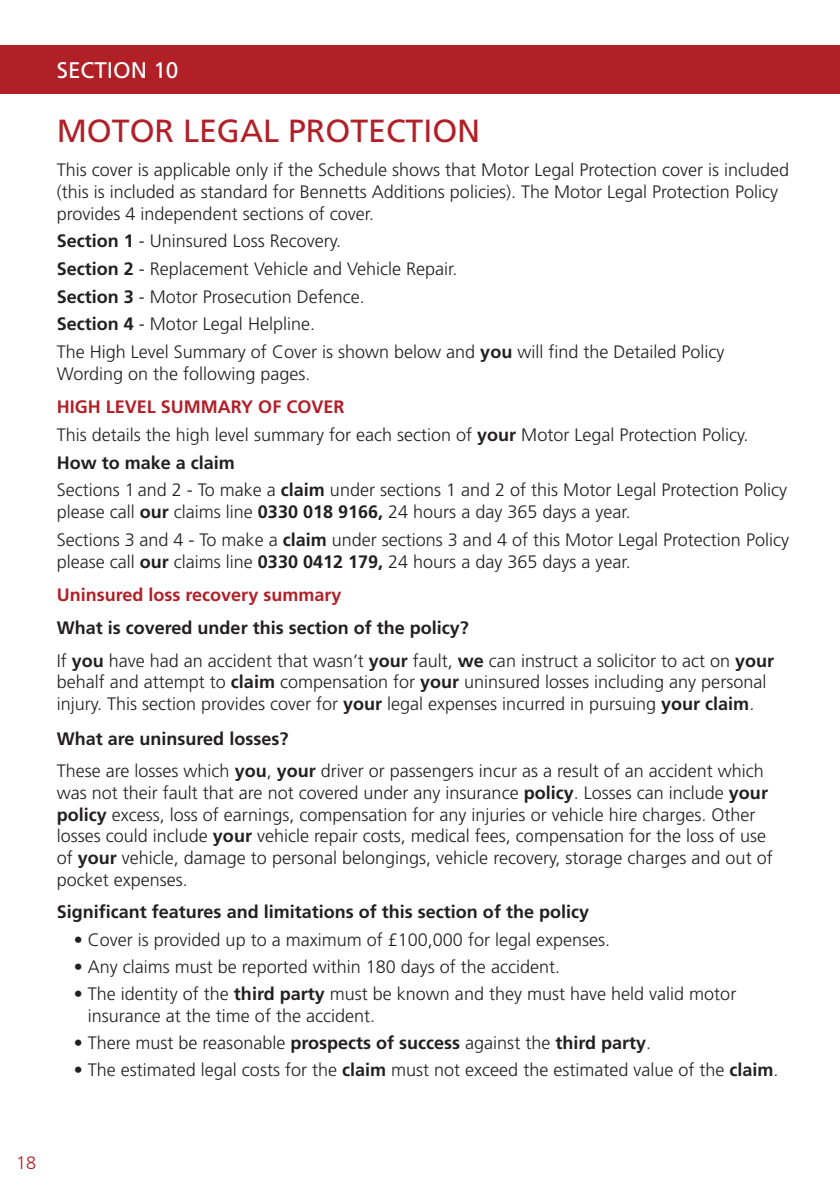
<style>
.page{position:relative;width:840px;height:1191px;background:#fff}
.page>*{position:absolute;margin:0;border:0;box-sizing:border-box;transform-origin:0 0}
.t1{font:32px "Frutiger CE";color:#b11f27}
.t2{font:22.6px "Frutiger CE";color:#fff}
.t3{font:300 18px/27.6px "Frutiger CE";color:#231f20}
.t4{font:700 18px "Frutiger CE";color:#231f20}
.t5{font:300 18px "Frutiger CE";color:#b11f27}
.s1{font-weight:700}
.s2{font-weight:700;color:#b11f27}
</style>
<div class="page">
<div style="left:0;top:45px;width:839px;height:49px;background:#b11f27"></div>
<p class="t2" style="left:57px;top:57px;width:123px">SECTION 10</p>
<h1 class="t1" style="left:57px;top:112px;width:425px">MOTOR LEGAL PROTECTION</h1>
<p class="t3" style="left:57px;top:158px;width:733px;line-height:22px">This cover is applicable only if the Schedule shows that Motor Legal Protection cover is included (this is included as standard for Bennetts Additions policies). The Motor Legal Protection Policy provides 4 independent sections of cover.</p>
<p class="t3" style="left:57px;top:227px;width:669px"><span class="s1">Section 1</span> - Uninsured Loss Recovery.<br><span class="s1">Section 2</span> - Replacement Vehicle and Vehicle Repair.<br><span class="s1">Section 3</span> - Motor Prosecution Defence.<br><span class="s1">Section 4</span> - Motor Legal Helpline.<br>The High Level Summary of Cover is shown below and <span class="s1">you</span> will find the Detailed Policy</p>
<p class="t3" style="left:57px;top:360px;width:255px">Wording on the following pages.</p>
<p class="t3" style="left:57px;top:393px;width:731px"><span class="s2">HIGH LEVEL SUMMARY OF COVER<br></span>This details the high level summary for each section of <span class="s1">your</span> Motor Legal Protection Policy.<br><span class="s1">How to make a claim<br></span>Sections 1 and 2 - To make a <span class="s1">claim</span> under sections 1 and 2 of this Motor Legal Protection Policy</p>
<p class="t3" style="left:57px;top:498px;width:733px">please call <span class="s1">our</span> claims line <span class="s1">0330 018 9166,</span> 24 hours a day 365 days a year.<br>Sections 3 and 4 - To make a <span class="s1">claim</span> under sections 3 and 4 of this Motor Legal Protection Policy</p>
<p class="t3" style="left:57px;top:545px;width:575px;line-height:33px">please call <span class="s1">our</span> claims line <span class="s1">0330 0412 179,</span> 24 hours a day 365 days a year.<br><span class="s2">Uninsured loss recovery summary</span></p>
<p class="t3" style="left:57px;top:611px;width:718px;line-height:33px"><span class="s1">What is covered under this section of the policy?<br></span>If <span class="s1">you</span> have had an accident that wasn’t <span class="s1">your</span> fault, <span class="s1">we</span> can instruct a solicitor to act on <span class="s1">your</span></p>
<p class="t3" style="left:57px;top:671px;width:710px;line-height:21.6px">behalf and attempt to <span class="s1">claim</span> compensation for <span class="s1">your</span> uninsured losses including any personal injury. This section provides cover for <span class="s1">your</span> legal expenses incurred in pursuing <span class="s1">your claim</span>.</p>
<p class="t3" style="left:57px;top:721px;width:708px;line-height:33px"><span class="s1">What are uninsured losses?<br></span>These are losses which <span class="s1">you</span>, <span class="s1">your</span> driver or passengers incur as a result of an accident which</p>
<p class="t3" style="left:57px;top:782px;width:717px;line-height:21.6px">was not their fault that are not covered under any insurance <span class="s1">policy</span>. Losses can include <span class="s1">your policy</span> excess, loss of earnings, compensation for any injuries or vehicle hire charges. Other losses could include <span class="s1">your</span> vehicle repair costs, medical fees, compensation for the loss of use of <span class="s1">your</span> vehicle, damage to personal belongings, vehicle recovery, storage charges and out of pocket expenses.</p>
<p class="t4" style="left:57px;top:901px;width:533px">Significant features and limitations of this section of the policy</p>
<p class="t3" style="left:74px;top:925px;width:537px">• Cover is provided up to a maximum of £100,000 for legal expenses.</p>
<p class="t3" style="left:74px;top:952px;width:487px">• Any claims must be reported within 180 days of the accident.</p>
<p class="t3" style="left:88px;top:983px;width:649px;line-height:21.6px;text-indent:-14px">• The identity of the <span class="s1">third party</span> must be known and they must have held valid motor insurance at the time of the accident.</p>
<p class="t3" style="left:74px;top:1029px;width:578px">• There must be reasonable <span class="s1">prospects of success</span> against the <span class="s1">third party</span>.</p>
<p class="t3" style="left:74px;top:1056px;width:706px">• The estimated legal costs for the <span class="s1">claim</span> must not exceed the estimated value of the <span class="s1">claim</span>.</p>
<p class="t5" style="left:16px;top:1152px;width:22px">18</p>
</div>
